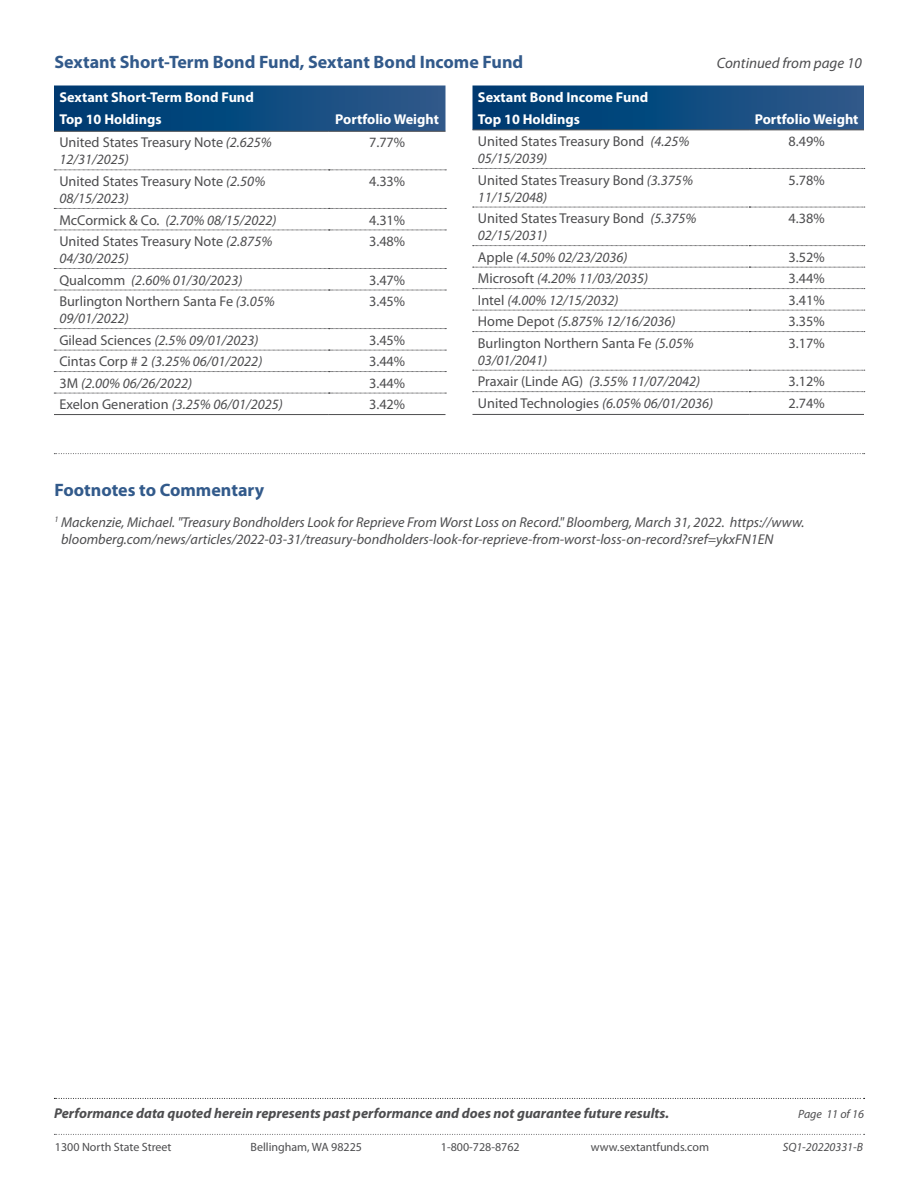
<style>
.page{position:relative;width:918px;height:1188px;background:#fff}
.page>*{position:absolute;margin:0;border:0;box-sizing:border-box;transform-origin:0 0}
.t1{font:700 18px "Myriad Pro";color:#325a8b}
.t2{font:italic 15px "Myriad Pro";color:#4d4d4f}
.t3{font:italic 14.25px/17.1px "Myriad Pro";color:#4d4d4f}
.t4{font:14.25px/17.1px "Myriad Pro";color:#4d4d4f}
.t5{font:700 14.25px/23px "Myriad Pro";color:#fff}
.t6{font:italic 700 14.25px "Myriad Pro";color:#4d4d4f}
.t7{font:12px "Myriad Pro";color:#4d4d4f}
.t8{font:italic 12px "Myriad Pro";color:#4d4d4f}
.s1{font-style:italic}
.s2{font-style:normal}
</style>
<div class="page">
<svg style="left:54px;top:1134px;width:811px;height:1px"></svg>
<svg style="left:54px;top:1098px;width:811px;height:1px"></svg>
<svg style="left:54px;top:86px;width:392px;height:45px;background:#0f497d"></svg>
<hr style="left:54px;top:131px;width:275px;height:1px;background:#4d4d4f">
<hr style="left:329px;top:131px;width:117px;height:1px;background:#4d4d4f">
<hr style="left:54px;top:414px;width:275px;height:1px;background:#4d4d4f">
<hr style="left:329px;top:414px;width:117px;height:1px;background:#4d4d4f">
<svg style="left:54px;top:170px;width:392px;height:1px"></svg>
<svg style="left:54px;top:208px;width:392px;height:1px"></svg>
<svg style="left:54px;top:230px;width:392px;height:1px"></svg>
<svg style="left:54px;top:268px;width:392px;height:1px"></svg>
<svg style="left:54px;top:290px;width:392px;height:1px"></svg>
<svg style="left:54px;top:328px;width:392px;height:1px"></svg>
<svg style="left:54px;top:350px;width:392px;height:1px"></svg>
<svg style="left:54px;top:371px;width:392px;height:1px"></svg>
<svg style="left:54px;top:393px;width:392px;height:1px"></svg>
<svg style="left:472px;top:86px;width:392px;height:44px;background:#114a7e"></svg>
<hr style="left:472px;top:130px;width:277px;height:1px;background:#4d4d4f">
<hr style="left:749px;top:130px;width:115px;height:1px;background:#4d4d4f">
<hr style="left:472px;top:414px;width:277px;height:1px;background:#4d4d4f">
<hr style="left:749px;top:414px;width:115px;height:1px;background:#4d4d4f">
<svg style="left:473px;top:168px;width:392px;height:1px"></svg>
<svg style="left:473px;top:207px;width:392px;height:1px"></svg>
<svg style="left:473px;top:245px;width:392px;height:1px"></svg>
<svg style="left:473px;top:267px;width:392px;height:1px"></svg>
<svg style="left:473px;top:288px;width:392px;height:1px"></svg>
<svg style="left:473px;top:310px;width:392px;height:1px"></svg>
<svg style="left:473px;top:331px;width:392px;height:1px"></svg>
<svg style="left:473px;top:370px;width:392px;height:1px"></svg>
<svg style="left:473px;top:391px;width:392px;height:1px"></svg>
<svg style="left:54px;top:453px;width:811px;height:1px"></svg>
<p class="t1" style="left:54px;top:50px;width:470px">Sextant Short-Term Bond Fund, Sextant Bond Income Fund</p>
<p class="t2" style="left:717px;top:53px;width:146px">Continued from page 10</p>
<p class="t5" style="left:59px;top:85px;width:196px">Sextant Short-Term Bond Fund<br>Top 10 Holdings</p>
<p class="t5" style="left:335px;top:108px;width:105px">Portfolio Weight</p>
<p class="t5" style="left:478px;top:85px;width:172px">Sextant Bond Income Fund<br>Top 10 Holdings</p>
<p class="t5" style="left:755px;top:108px;width:105px">Portfolio Weight</p>
<p class="t4" style="left:59px;top:134px;width:214px">United States Treasury Note <span class="s1">(2.625%<br>12/31/2025)</span></p>
<p class="t4" style="left:369px;top:134px;width:38px">7.77%</p>
<p class="t4" style="left:59px;top:172px;width:207px">United States Treasury Note <span class="s1">(2.50%<br>08/15/2023)</span></p>
<p class="t4" style="left:369px;top:172px;width:38px">4.33%</p>
<p class="t3" style="left:59px;top:211px;width:219px"><span class="s2">McCormick &amp; Co.</span> (2.70% 08/15/2022)</p>
<p class="t4" style="left:369px;top:211px;width:38px">4.31%</p>
<p class="t4" style="left:59px;top:232px;width:214px">United States Treasury Note <span class="s1">(2.875%<br>04/30/2025)</span></p>
<p class="t4" style="left:369px;top:232px;width:38px">3.48%</p>
<p class="t3" style="left:59px;top:271px;width:184px"><span class="s2">Qualcomm</span> (2.60% 01/30/2023)</p>
<p class="t4" style="left:369px;top:271px;width:38px">3.47%</p>
<p class="t4" style="left:59px;top:293px;width:217px">Burlington Northern Santa Fe <span class="s1">(3.05%<br>09/01/2022)</span></p>
<p class="t4" style="left:369px;top:293px;width:38px">3.45%</p>
<p class="t3" style="left:59px;top:331px;width:201px"><span class="s2">Gilead Sciences</span> (2.5% 09/01/2023)</p>
<p class="t4" style="left:369px;top:331px;width:38px">3.45%</p>
<p class="t3" style="left:59px;top:353px;width:204px"><span class="s2">Cintas Corp # 2</span> (3.25% 06/01/2022)</p>
<p class="t4" style="left:369px;top:353px;width:38px">3.44%</p>
<p class="t3" style="left:59px;top:374px;width:134px"><span class="s2">3M</span> (2.00% 06/26/2022)</p>
<p class="t4" style="left:369px;top:374px;width:38px">3.44%</p>
<p class="t3" style="left:59px;top:396px;width:225px"><span class="s2">Exelon Generation</span> (3.25% 06/01/2025)</p>
<p class="t4" style="left:369px;top:396px;width:38px">3.42%</p>
<p class="t4" style="left:478px;top:132px;width:213px">United States Treasury Bond <span class="s1">(4.25%<br>05/15/2039)</span></p>
<p class="t4" style="left:789px;top:132px;width:38px">8.49%</p>
<p class="t4" style="left:478px;top:171px;width:217px">United States Treasury Bond <span class="s1">(3.375%<br>11/15/2048)</span></p>
<p class="t4" style="left:789px;top:171px;width:38px">5.78%</p>
<p class="t4" style="left:478px;top:210px;width:220px">United States Treasury Bond <span class="s1">(5.375%<br>02/15/2031)</span></p>
<p class="t4" style="left:789px;top:210px;width:38px">4.38%</p>
<p class="t3" style="left:478px;top:248px;width:151px"><span class="s2">Apple</span> (4.50% 02/23/2036)</p>
<p class="t4" style="left:789px;top:248px;width:38px">3.52%</p>
<p class="t3" style="left:478px;top:270px;width:172px"><span class="s2">Microsoft</span> (4.20% 11/03/2035)</p>
<p class="t4" style="left:789px;top:270px;width:38px">3.44%</p>
<p class="t3" style="left:478px;top:291px;width:142px"><span class="s2">Intel</span> (4.00% 12/15/2032)</p>
<p class="t4" style="left:789px;top:291px;width:38px">3.41%</p>
<p class="t3" style="left:478px;top:313px;width:199px"><span class="s2">Home Depot</span> (5.875% 12/16/2036)</p>
<p class="t4" style="left:789px;top:313px;width:38px">3.35%</p>
<p class="t4" style="left:478px;top:334px;width:218px">Burlington Northern Santa Fe <span class="s1">(5.05%<br>03/01/2041)</span></p>
<p class="t4" style="left:789px;top:334px;width:38px">3.17%</p>
<p class="t3" style="left:478px;top:373px;width:224px"><span class="s2">Praxair (Linde AG)</span> (3.55% 11/07/2042)</p>
<p class="t4" style="left:789px;top:373px;width:38px">3.12%</p>
<p class="t4" style="left:478px;top:394px;width:237px">United Technologies <span class="s1">(6.05% 06/01/2036)</span></p>
<p class="t4" style="left:789px;top:394px;width:38px">2.74%</p>
<p class="t1" style="left:54px;top:478px;width:211px">Footnotes to Commentary</p>
<p class="t3" style="left:61px;top:513px;width:745px;text-indent:-7px"><sup>1</sup> Mackenzie, Michael. "Treasury Bondholders Look for Reprieve From Worst Loss on Record." Bloomberg, March 31, 2022. https://www. bloomberg.com/news/articles/2022-03-31/treasury-bondholders-look-for-reprieve-from-worst-loss-on-record?sref=ykxFN1EN</p>
<p class="t6" style="left:54px;top:1104px;width:617px">Performance data quoted herein represents past performance and does not guarantee future results.</p>
<p class="t8" style="left:798px;top:1106px;width:67px">Page 11 of 16</p>
<p class="t7" style="left:55px;top:1140px;width:118px">1300 North State Street</p>
<p class="t7" style="left:250px;top:1140px;width:113px">Bellingham, WA 98225</p>
<p class="t7" style="left:441px;top:1140px;width:80px">1-800-728-8762</p>
<p class="t7" style="left:591px;top:1140px;width:120px">www.sextantfunds.com</p>
<p class="t8" style="left:783px;top:1140px;width:82px">SQ1-20220331-B</p>
</div>
